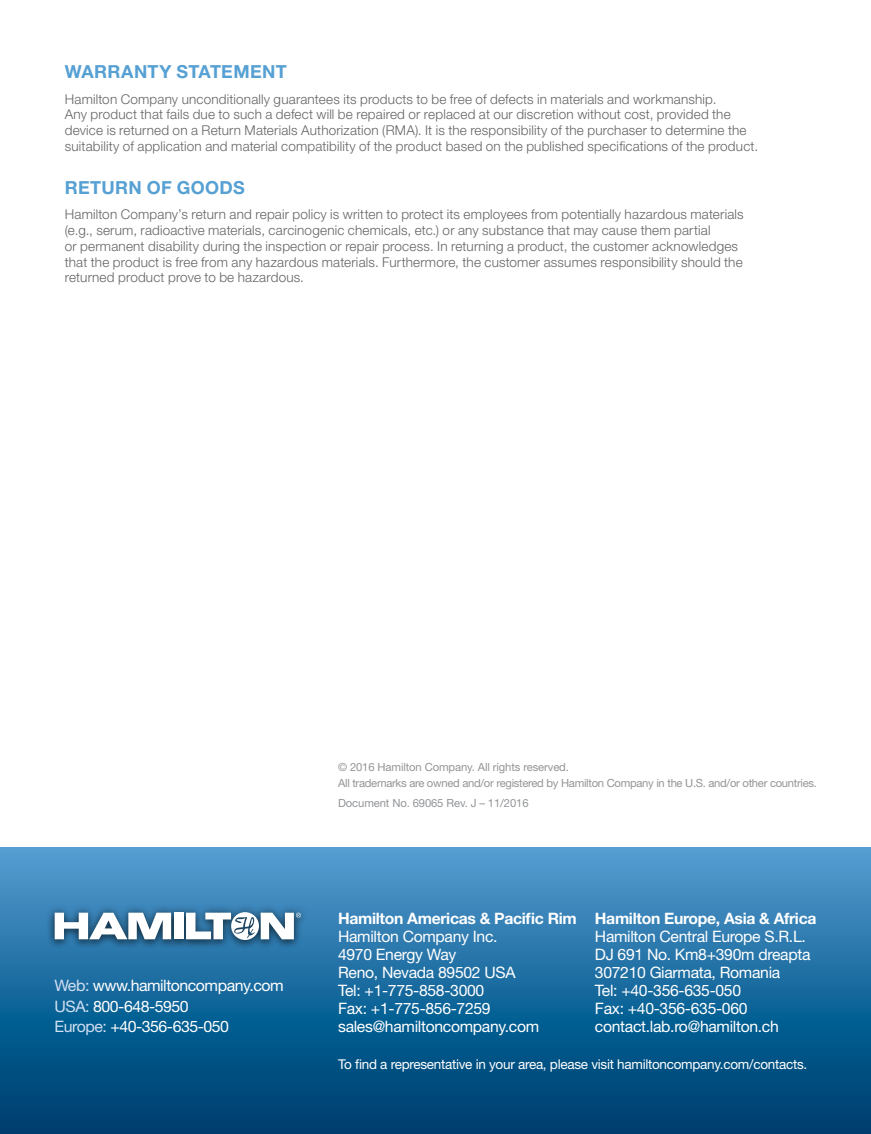
<style>
.page{position:relative;width:871px;height:1134px;background:#fff}
.page>*{position:absolute;margin:0;border:0;box-sizing:border-box;transform-origin:0 0}
.t1{font:700 18px "Helvetica Neue LT Pro";letter-spacing:.02em;color:#56a0d3}
.t2{font:15.75px/18px "Helvetica Neue LT Pro";letter-spacing:-.02em;color:#fff}
.t3{font:700 15.75px "Helvetica Neue LT Pro";letter-spacing:-.02em;color:#fff}
.t4{font:300 13.5px/15.8px "Helvetica Neue LT Pro";letter-spacing:.015em;color:#636466}
.t5{font:13.5px "Helvetica Neue LT Pro";letter-spacing:-.02em;color:#fff}
.t6{font:11.25px/15.8px "Helvetica Neue LT Pro";letter-spacing:-.025em;color:#939598}
.s1{color:#d0dff1}
</style>
<div class="page">
<svg style="left:0;top:848px;width:871px;height:286px;background:#1b699c"></svg>
<div style="left:48px;top:909px;width:259px;height:41px;background:#2b78ac"></div>
<div style="left:45px;top:903px;width:265px;height:46px;background:#000;opacity:.4"></div>
<div style="left:174px;top:913px;width:9px;height:26px;background:#fff"></div>
<svg style="left:55px;top:913px;width:116px;height:26px;background:#b2c6d3"></svg>
<svg style="left:186px;top:912px;width:115px;height:28px;background:#a5bccc"></svg>
<h1 class="t1" style="left:65px;top:60px;width:223px">WARRANTY STATEMENT</h1>
<p class="t4" style="left:65px;top:91px;width:695px">Hamilton Company unconditionally guarantees its products to be free of defects in materials and workmanship.<br>Any product that fails due to such a defect will be repaired or replaced at our discretion without cost, provided the device is returned on a Return Materials Authorization (RMA). It is the responsibility of the purchaser to determine the suitability of application and material compatibility of the product based on the published specifications of the product.</p>
<h1 class="t1" style="left:65px;top:176px;width:182px">RETURN OF GOODS</h1>
<p class="t4" style="left:65px;top:206px;width:680px">Hamilton Company’s return and repair policy is written to protect its employees from potentially hazardous materials (e.g., serum, radioactive materials, carcinogenic chemicals, etc.) or any substance that may cause them partial<br>or permanent disability during the inspection or repair process. In returning a product, the customer acknowledges that the product is free from any hazardous materials. Furthermore, the customer assumes responsibility should the returned product prove to be hazardous.</p>
<p class="t2" style="left:55px;top:975px;width:230px;line-height:20.2px"><span class="s1">Web:</span> www.hamiltoncompany.com<br><span class="s1">USA:</span> 800-648-5950<br><span class="s1">Europe:</span> +40-356-635-050</p>
<p class="t6" style="left:338px;top:759px;width:480px">© 2016 Hamilton Company. All rights reserved.<br>All trademarks are owned and/or registered by Hamilton Company in the U.S. and/or other countries.</p>
<p class="t6" style="left:338px;top:795px;width:192px">Document No. 69065 Rev. J – 11/2016</p>
<p class="t3" style="left:595px;top:908px;width:223px">Hamilton Europe, Asia &amp; Africa</p>
<p class="t2" style="left:595px;top:927px;width:217px">Hamilton Central Europe S.R.L.<br>DJ 691 No. Km8+390m dreapta<br>307210 Giarmata, Romania<br>Tel: +40-356-635-050<br>Fax: +40-356-635-060 contact.lab.ro@hamilton.ch</p>
<p class="t5" style="left:338px;top:1056px;width:471px">To find a representative in your area, please visit hamiltoncompany.com/contacts.</p>
<p class="t3" style="left:338px;top:908px;width:240px">Hamilton Americas &amp; Pacific Rim</p>
<p class="t2" style="left:338px;top:927px;width:203px">Hamilton Company Inc.<br>4970 Energy Way<br>Reno, Nevada 89502 USA<br>Tel: +1-775-858-3000<br>Fax: +1-775-856-7259 sales@hamiltoncompany.com</p>
</div>
